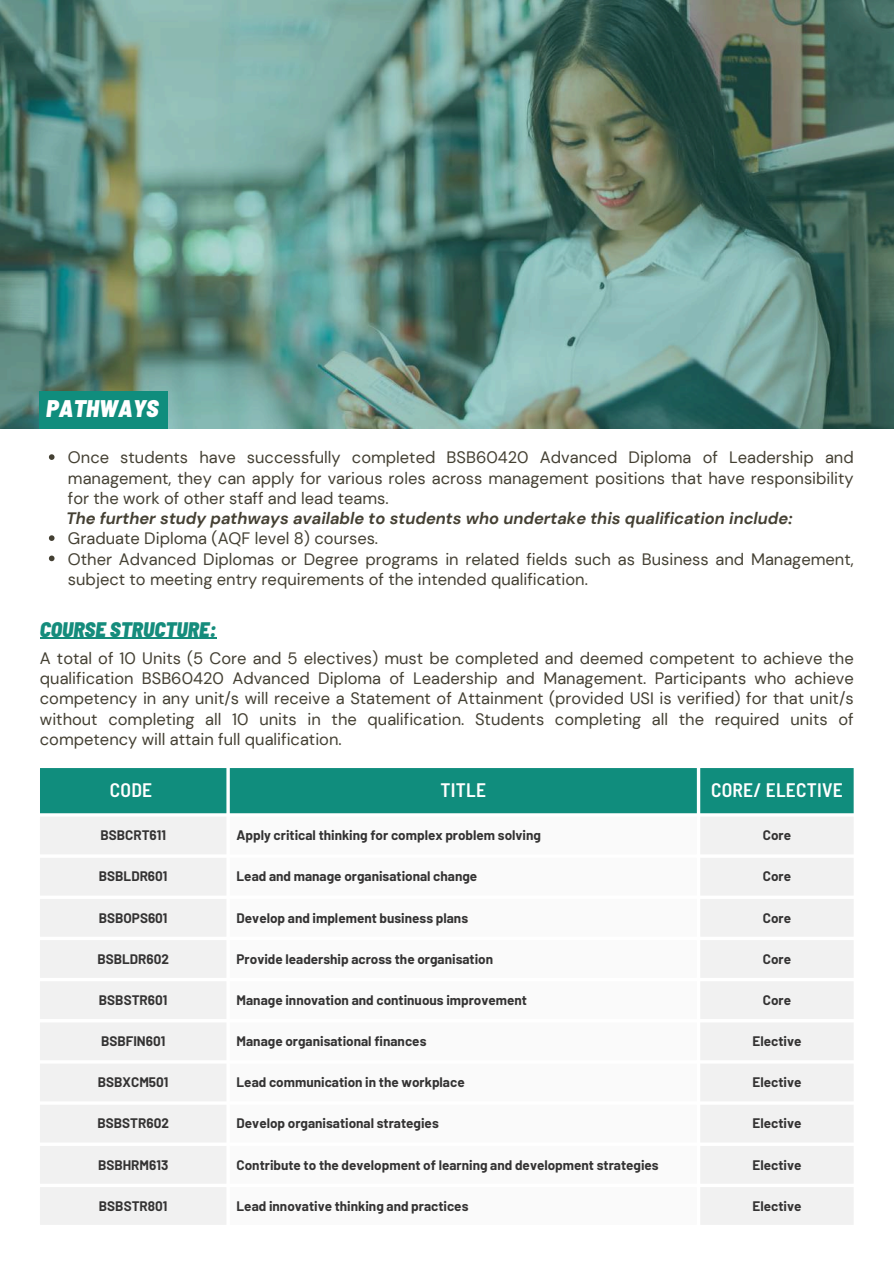
<style>
.page{position:relative;width:894px;height:1264px;background:#fff}
.page>*{position:absolute;margin:0;border:0;box-sizing:border-box;transform-origin:0 0}
.t1{font:italic 900 semi-condensed 24px "Barlow";color:#fff}
.t2{font:italic 900 semi-condensed 21px "Barlow";color:#158c7c}
.t3{font:600 semi-condensed 19.5px "Barlow";letter-spacing:.01em;color:#fff}
.t4{font:16.5px/20.2px "DM Sans";color:#444033;text-align:justify}
.t5{font:italic 700 16.5px "DM Sans";color:#444033}
.t6{font:700 13.5px "Barlow";color:#343333}
</style>
<div class="page">
<img style="left:0;top:0;width:892px;height:429px">
<div style="left:40px;top:391px;width:128px;height:38px;background:#108d7d"></div>
<hr style="left:40px;top:637px;width:176px;height:2px;background:#158c7c">
<svg style="left:49px;top:454px;width:5px;height:6px"></svg>
<svg style="left:49px;top:535px;width:5px;height:6px"></svg>
<svg style="left:49px;top:555px;width:5px;height:6px"></svg>
<div style="left:40px;top:768px;width:813px;height:45px;background:#108d7d"></div>
<svg style="left:40px;top:817px;width:813px;height:407px;fill:#f1f1f1"></svg>
<svg style="left:230px;top:817px;width:466px;height:407px"></svg>
<h1 class="t1" style="left:46px;top:393px;width:114px">PATHWAYS</h1>
<p class="t4" style="left:68px;top:447px;width:787px">Once students have successfully completed BSB60420 Advanced Diploma of Leadership and management, they can apply for various roles across management positions that have responsibility for the work of other staff and lead teams.</p>
<p class="t5" style="left:66px;top:507px;width:727px">The further study pathways available to students who undertake this qualification include:</p>
<p class="t4" style="left:68px;top:528px;width:787px;text-align:left">Graduate Diploma (AQF level 8) courses.<br>Other Advanced Diplomas or Degree programs in related fields such as Business and Management, subject to meeting entry requirements of the intended qualification.</p>
<p class="t2" style="left:40px;top:615px;width:178px">COURSE STRUCTURE:</p>
<p class="t4" style="left:40px;top:648px;width:815px">A total of 10 Units (5 Core and 5 electives) must be completed and deemed competent to achieve the qualification BSB60420 Advanced Diploma of Leadership and Management. Participants who achieve competency in any unit/s will receive a Statement of Attainment (provided USI is verified) for that unit/s without completing all 10 units in the qualification. Students completing all the required units of competency will attain full qualification.</p>
<p class="t3" style="left:110px;top:777px;width:44px">CODE</p>
<p class="t3" style="left:440px;top:777px;width:47px">TITLE</p>
<p class="t3" style="left:710px;top:777px;width:133px">CORE/ ELECTIVE</p>
<p class="t6" style="left:100px;top:826px;width:67px">BSBCRT611</p>
<p class="t6" style="left:236px;top:826px;width:306px">Apply critical thinking for complex problem solving</p>
<p class="t6" style="left:762px;top:826px;width:30px">Core</p>
<p class="t6" style="left:99px;top:867px;width:70px">BSBLDR601</p>
<p class="t6" style="left:236px;top:867px;width:242px">Lead and manage organisational change</p>
<p class="t6" style="left:762px;top:867px;width:30px">Core</p>
<p class="t6" style="left:99px;top:909px;width:70px">BSBOPS601</p>
<p class="t6" style="left:236px;top:909px;width:233px">Develop and implement business plans</p>
<p class="t6" style="left:762px;top:909px;width:30px">Core</p>
<p class="t6" style="left:97px;top:950px;width:73px">BSBLDR602</p>
<p class="t6" style="left:236px;top:950px;width:258px">Provide leadership across the organisation</p>
<p class="t6" style="left:762px;top:950px;width:30px">Core</p>
<p class="t6" style="left:99px;top:991px;width:70px">BSBSTR601</p>
<p class="t6" style="left:236px;top:991px;width:292px">Manage innovation and continuous improvement</p>
<p class="t6" style="left:762px;top:991px;width:30px">Core</p>
<p class="t6" style="left:101px;top:1032px;width:66px">BSBFIN601</p>
<p class="t6" style="left:236px;top:1032px;width:191px">Manage organisational finances</p>
<p class="t6" style="left:752px;top:1032px;width:50px">Elective</p>
<p class="t6" style="left:98px;top:1073px;width:72px">BSBXCM501</p>
<p class="t6" style="left:236px;top:1073px;width:229px">Lead communication in the workplace</p>
<p class="t6" style="left:752px;top:1073px;width:50px">Elective</p>
<p class="t6" style="left:97px;top:1114px;width:73px">BSBSTR602</p>
<p class="t6" style="left:236px;top:1114px;width:204px">Develop organisational strategies</p>
<p class="t6" style="left:752px;top:1114px;width:50px">Elective</p>
<p class="t6" style="left:98px;top:1155px;width:72px">BSBHRM613</p>
<p class="t6" style="left:236px;top:1155px;width:423px">Contribute to the development of learning and development strategies</p>
<p class="t6" style="left:752px;top:1155px;width:50px">Elective</p>
<p class="t6" style="left:99px;top:1197px;width:70px">BSBSTR801</p>
<p class="t6" style="left:236px;top:1197px;width:233px">Lead innovative thinking and practices</p>
<p class="t6" style="left:752px;top:1197px;width:50px">Elective</p>
</div>
